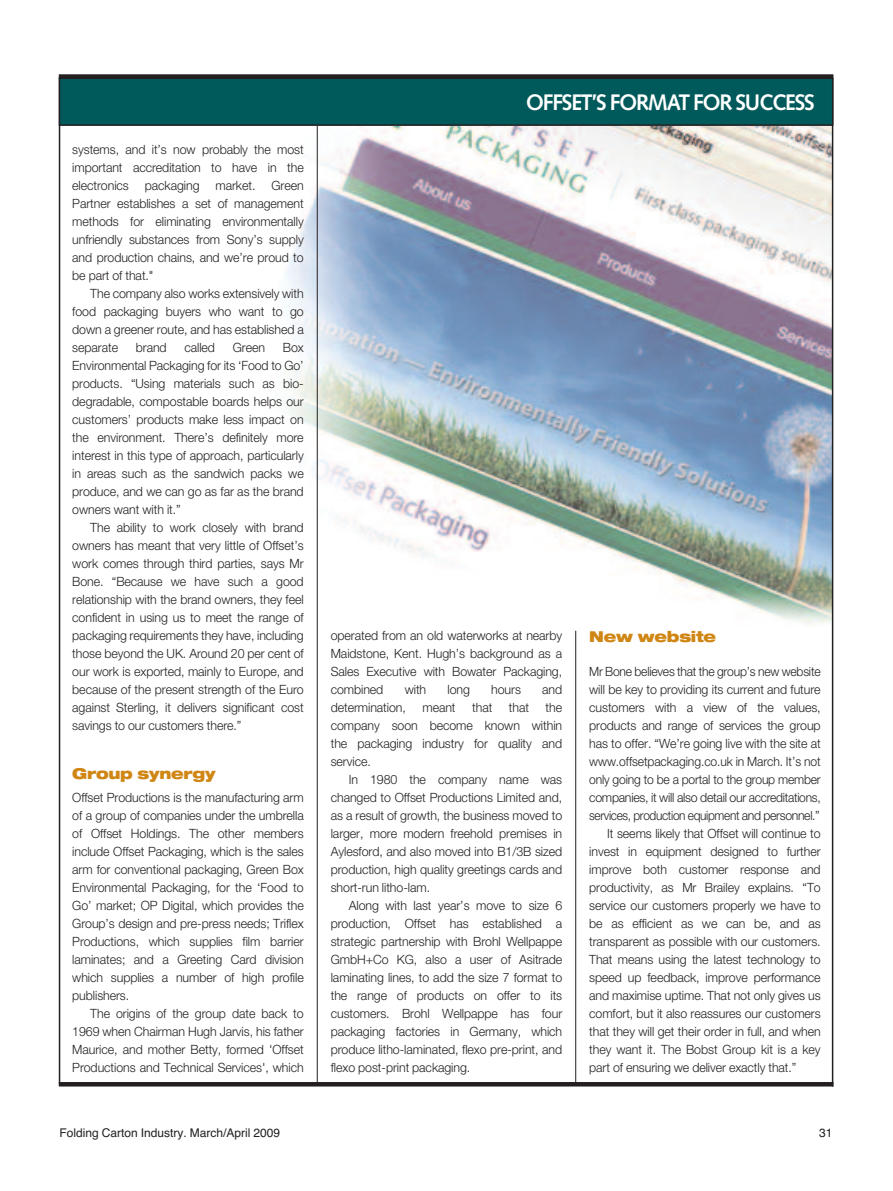
<style>
.page{position:relative;width:893px;height:1191px;background:#fff}
.page>*{position:absolute;margin:0;border:0;box-sizing:border-box;transform-origin:0 0}
.t1{font:700 22.5px "Syntax";letter-spacing:-.055em;color:#fff;scale:.95 1}
.t2{font:900 expanded 15px "Helvetica Neue";letter-spacing:-.02em;color:#d08613}
.t3{font:300 12.75px/18px "Helvetica Neue";letter-spacing:-.005em;color:#231f20;text-align:justify}
.t4{font:300 12.75px "Helvetica Neue";letter-spacing:-.005em;color:#231f20;scale:.95 1}
.t5{font:300 12.75px "Helvetica Neue";letter-spacing:-.03em;color:#231f20;scale:.93 1}
.t6{font:12px "Helvetica";color:#231f20}
</style>
<div class="page">
<img style="left:286px;top:126px;width:546px;height:508px">
<div style="left:59px;top:74px;width:774px;height:5px;background:#231f20"></div>
<hr style="left:59px;top:1082px;width:774px;height:4px;background:#231f20">
<hr style="left:59px;top:77px;width:1px;height:1007px;background:#231f20">
<hr style="left:832px;top:78px;width:1px;height:1008px;background:#231f20">
<hr style="left:575px;top:630px;width:1px;height:455px;background:#231f20">
<hr style="left:317px;top:126px;width:1px;height:956px;background:#231f20">
<div style="left:59px;top:78px;width:774px;height:47px;background:#00595a"></div>
<div style="left:59px;top:77px;width:774px;height:49px;border:2px solid #231f20"></div>
<p class="t3" style="left:72px;top:140px;width:233px">systems, and it’s now probably the most important accreditation to have in the electronics</p>
<p class="t3" style="left:72px;top:176px;width:233px;text-indent:199px">Green Partner establishes a set of management methods for eliminating environmentally unfriendly substances from Sony’s supply and production chains, and we’re proud to be part of that."</p>
<p class="t3" style="left:72px;top:284px;width:233px;text-indent:18px">The company also works extensively with food packaging buyers who want to go down a greener route, and has established a separate</p>
<p class="t3" style="left:145px;top:176px;width:56px">packaging</p>
<p class="t3" style="left:216px;top:176px;width:41px">market.</p>
<p class="t3" style="left:136px;top:338px;width:32px">brand</p>
<p class="t3" style="left:184px;top:338px;width:32px">called</p>
<p class="t3" style="left:233px;top:338px;width:34px">Green</p>
<p class="t3" style="left:72px;top:338px;width:233px;text-indent:211px">Box Environmental Packaging for its ‘Food to Go’ products. “Using materials such as bio&shy;degradable, compostable boards helps our customers’ products make less impact on the environment. There’s definitely more interest in this type of approach, particularly in areas such as the sandwich packs we produce, and we can go as far as the brand owners want with it.”</p>
<p class="t3" style="left:72px;top:518px;width:233px;text-indent:18px">The ability to work closely with brand owners has meant that very little of Offset’s work comes through third parties, says Mr Bone. “Because we have such a good relationship with the brand owners, they feel confident in using us to meet the range of packaging requirements they have, including those beyond the UK. Around 20 per cent of our work is exported, mainly to Europe, and because of the present strength of the Euro against Sterling, it delivers significant cost savings to our customers there.”</p>
<p class="t2" style="left:72px;top:768px;width:145px">Group synergy</p>
<p class="t3" style="left:72px;top:788px;width:233px">Offset Productions is the manufacturing arm of a group of companies under the umbrella of Offset Holdings. The other members include Offset Packaging, which is the sales arm for conventional packaging, Green Box Environmental Packaging, for the ‘Food to Go’ market; OP Digital, which provides the Group’s design and pre-press needs; Triflex Productions, which supplies film barrier laminates; and a Greeting Card division which supplies a number of high profile publishers.</p>
<p class="t3" style="left:72px;top:1004px;width:233px;text-indent:18px">The origins of the group date back to 1969 when Chairman Hugh Jarvis, his father Maurice, and mother Betty, formed 'Offset Productions and Technical Services', which</p>
<h1 class="t1" style="left:526px;top:93px;width:305px">OFFSET’S FORMAT FOR SUCCESS</h1>
<p class="t3" style="left:331px;top:626px;width:233px">operated from an old waterworks at nearby Maidstone, Kent. Hugh’s background as a Sales Executive with Bowater Packaging, combined</p>
<p class="t3" style="left:405px;top:680px;width:23px">with</p>
<p class="t3" style="left:447px;top:680px;width:24px">long</p>
<p class="t3" style="left:491px;top:680px;width:31px">hours</p>
<p class="t3" style="left:542px;top:680px;width:22px">and</p>
<p class="t3" style="left:331px;top:698px;width:233px;text-indent:215px">the company soon become known within the packaging industry for quality and service.</p>
<p class="t3" style="left:331px;top:770px;width:233px;text-indent:18px">In 1980 the company name was changed to Offset Productions Limited and, as a result of growth, the business moved to larger, more modern freehold premises in Aylesford, and also moved into B1/3B sized production, high quality greetings cards and short-run litho-lam.</p>
<p class="t3" style="left:331px;top:896px;width:233px;text-indent:18px">Along with last year’s move to size 6 production, Offset has established a strategic partnership with Brohl Wellpappe GmbH+Co KG, also a user of Asitrade laminating lines, to add the size 7 format to the range of products on offer to its customers. Brohl Wellpappe has four packaging factories in Germany, which produce litho-laminated, flexo pre-print, and flexo post-print packaging.</p>
<p class="t3" style="left:331px;top:698px;width:77px">determination,</p>
<p class="t3" style="left:422px;top:698px;width:35px">meant</p>
<p class="t3" style="left:472px;top:698px;width:22px">that</p>
<p class="t3" style="left:509px;top:698px;width:22px">that</p>
<p class="t2" style="left:589px;top:630px;width:128px">New website</p>
<p class="t4" style="left:589px;top:663px;width:245px">Mr Bone believes that the group’s new website</p>
<p class="t3" style="left:589px;top:679px;width:233px">will be key to providing its current and future</p>
<p class="t3" style="left:589px;top:697px;width:233px">customers with a view of the values,</p>
<p class="t3" style="left:589px;top:715px;width:233px">products and range of services the group</p>
<p class="t3" style="left:589px;top:733px;width:233px">has to offer. “We’re going live with the site at</p>
<p class="t4" style="left:589px;top:753px;width:245px">www.offsetpackaging.co.uk in March. It’s not</p>
<p class="t4" style="left:589px;top:771px;width:245px">only going to be a portal to the group member</p>
<p class="t3" style="left:589px;top:787px;width:233px">companies, it will also detail our accreditations,</p>
<p class="t5" style="left:589px;top:807px;width:249px">services, production equipment and personnel.”</p>
<p class="t3" style="left:607px;top:823px;width:215px">It seems likely that Offset will continue to</p>
<p class="t3" style="left:589px;top:841px;width:233px">invest in equipment designed to further</p>
<p class="t3" style="left:589px;top:859px;width:233px">improve both customer response and</p>
<p class="t3" style="left:589px;top:877px;width:233px">productivity, as Mr Brailey explains. “To</p>
<p class="t3" style="left:589px;top:895px;width:233px">service our customers properly we have to</p>
<p class="t3" style="left:589px;top:913px;width:233px">be as efficient as we can be, and as</p>
<p class="t3" style="left:589px;top:931px;width:233px">transparent as possible with our customers.</p>
<p class="t3" style="left:589px;top:949px;width:233px">That means using the latest technology to</p>
<p class="t3" style="left:589px;top:967px;width:233px">speed up feedback, improve performance</p>
<p class="t3" style="left:589px;top:985px;width:233px">and maximise uptime. That not only gives us</p>
<p class="t3" style="left:589px;top:1003px;width:233px">comfort, but it also reassures our customers</p>
<p class="t3" style="left:589px;top:1021px;width:233px">that they will get their order in full, and when</p>
<p class="t3" style="left:589px;top:1039px;width:233px">they want it. The Bobst Group kit is a key</p>
<p class="t3" style="left:589px;top:1057px;width:209px">part of ensuring we deliver exactly that.”</p>
<p class="t6" style="left:60px;top:1125px;width:222px">Folding Carton Industry. March/April 2009</p>
<p class="t6" style="left:819px;top:1125px;width:15px">31</p>
</div>
